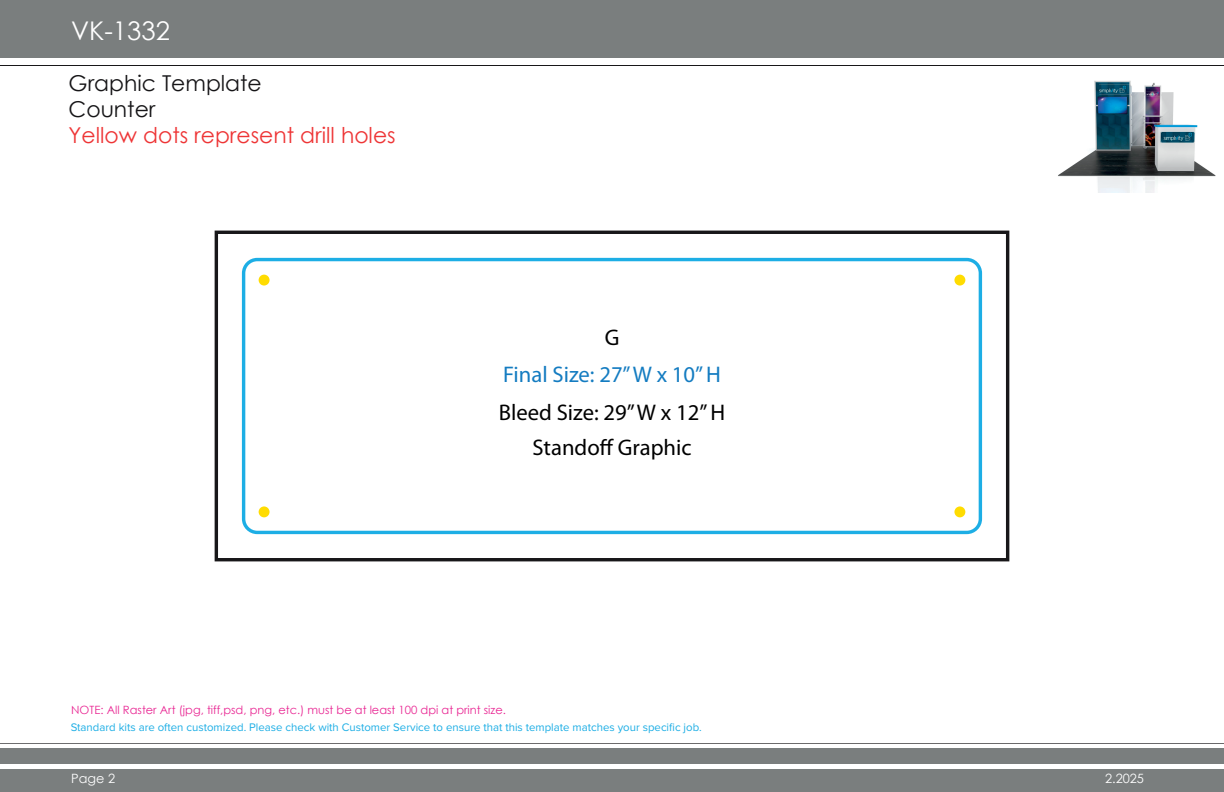
<style>
.page{position:relative;width:1224px;height:792px;background:#fff}
.page>*{position:absolute;margin:0;border:0;box-sizing:border-box;transform-origin:0 0}
.t1{font:25.7px "Century Gothic";color:#fff}
.t2{font:22.7px/35.2px "Myriad Pro";color:#000;text-align:center}
.t3{font:22.7px "Myriad Pro";color:#147cc1}
.t4{font:21.9px "Century Gothic";color:#ee3536}
.t5{font:21.9px/26.2px "Century Gothic";color:#161517}
.t6{font:12.8px "Century Gothic";color:#fff}
.t7{font:11.4px "Proxima Nova";color:#1daee5}
.t8{font:11.4px "Century Gothic";color:#e92693}
</style>
<div class="page">
<div style="left:0;top:749px;width:1224px;height:43px;background:#7a7e7e"></div>
<div style="left:0;top:764px;width:1224px;height:5px;background:#fff"></div>
<hr style="left:0;top:743px;width:1224px;height:1px;background:#181719">
<div style="left:0;top:0;width:1224px;height:57px;background:#7a7e7e"></div>
<hr style="left:0;top:65px;width:1224px;height:1px;background:#181719">
<img style="left:1058px;top:80px;width:158px;height:112px">
<div style="left:242px;top:258px;width:740px;height:276px;border:3px solid #1daee5;border-radius:14px"></div>
<div style="left:954px;top:506px;width:11px;height:11px;background:#ffdc01;border-radius:50%"></div>
<div style="left:954px;top:275px;width:11px;height:11px;background:#ffdc01;border-radius:50%"></div>
<div style="left:259px;top:506px;width:11px;height:11px;background:#ffdc01;border-radius:50%"></div>
<div style="left:259px;top:275px;width:11px;height:11px;background:#ffdc01;border-radius:50%"></div>
<div style="left:215px;top:231px;width:794px;height:330px;border:3px solid #181719"></div>
<h1 class="t1" style="left:71px;top:13px;width:100px">VK-1332</h1>
<h3 class="t5" style="left:69px;top:69px;width:195px">Graphic Template<br>Counter</h3>
<h3 class="t4" style="left:69px;top:120px;width:329px">Yellow dots represent drill holes</h3>
<h2 class="t2" style="left:605px;top:320px;width:16px">G</h2>
<h2 class="t3" style="left:503px;top:362px;width:219px">Final Size: 27” W x 10” H</h2>
<h2 class="t2" style="left:499px;top:395px;width:228px">Bleed Size: 29” W x 12” H<br>Standoff Graphic</h2>
<p class="t8" style="left:71px;top:702px;width:436px">NOTE: All Raster Art (jpg, tiff,psd, png, etc.) must be at least 100 dpi at print size.</p>
<p class="t7" style="left:71px;top:719px;width:632px">Standard kits are often customized. Please check with Customer Service to ensure that this template matches your specific job.</p>
<p class="t6" style="left:71px;top:769px;width:45px">Page 2</p>
<p class="t6" style="left:1105px;top:769px;width:41px">2.2025</p>
</div>
